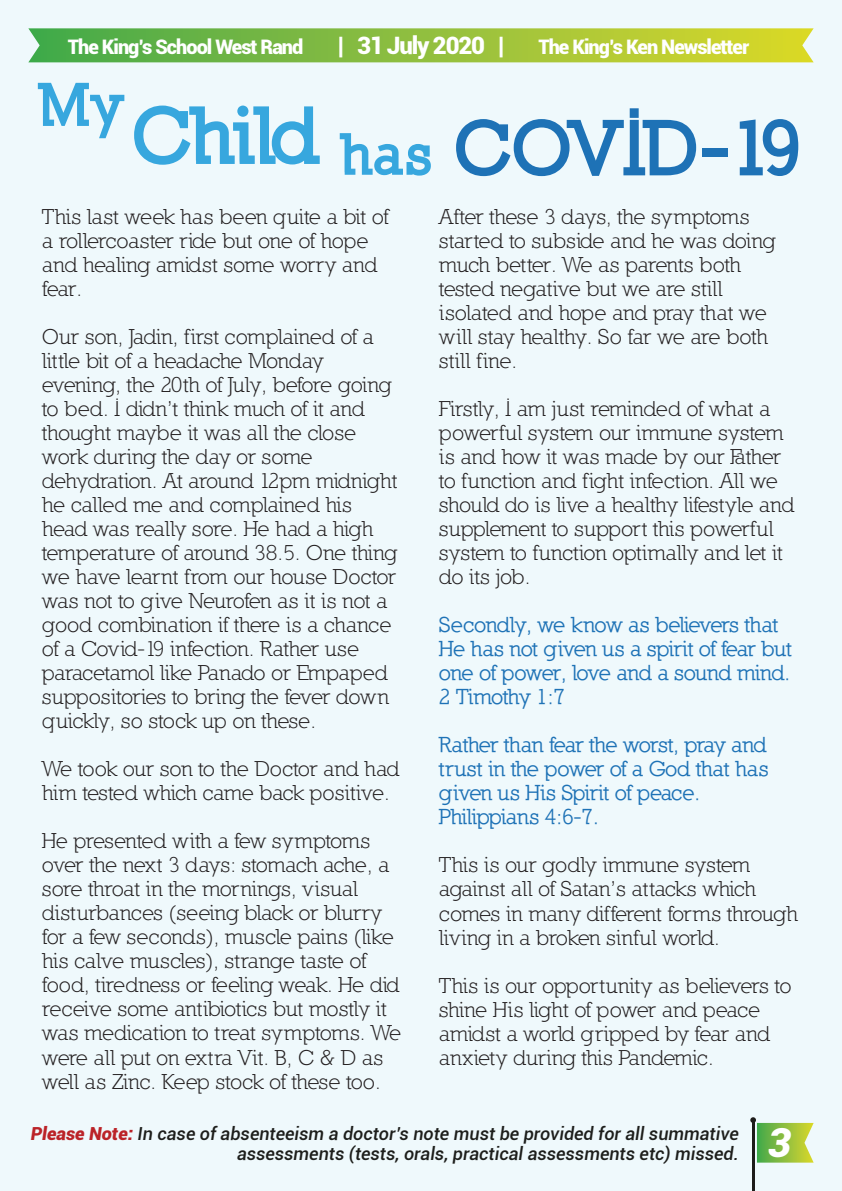
<style>
.page{position:relative;width:842px;height:1191px;background:#eff9fc}
.page>*{position:absolute;margin:0;border:0;box-sizing:border-box;transform-origin:0 0}
.t1{font:900 74.6px "Nilland";letter-spacing:-.05em;color:#1e72b6}
.t2{font:900 58px "Nilland";color:#37a7de}
.t3{font:italic 900 40px "Roboto";color:#fff}
.t4{font:900 24px "Roboto";letter-spacing:-.05em;color:#fff}
.t5{font:22px/24px "Nilland";letter-spacing:-.025em;color:#231f20}
.t6{font:700 22px/24px "Nilland";letter-spacing:-.03em;color:#1e72b6}
.t7{font:900 20px "Roboto";letter-spacing:-.05em;color:#fff}
.t8{font:italic 500 18px/19.6px "Roboto";color:#1d1e1b;text-align:right}
.s1{font-size:56px;color:#37a7de}
.s2{font-weight:900;color:#bb2328}
</style>
<div class="page">
<hr style="left:752px;top:1120px;width:2px;height:71px;background:#1d1c1a">
<svg style="left:750px;top:1117px;width:64px;height:45px"></svg>
<svg style="left:28px;top:28px;width:786px;height:34px;background:#92c141"></svg>
<p class="t7" style="left:68px;top:32px;width:237px">The King’s School West Rand</p>
<p class="t4" style="left:338px;top:28px;width:168px">| 31 July 2020 |</p>
<p class="t7" style="left:538px;top:32px;width:212px">The King’s Ken Newsletter</p>
<h2 class="t2" style="left:39px;top:68px;width:89px">My</h2>
<h1 class="t1" style="left:132px;top:101px;width:675px"><sup>Child</sup> <span class="s1">has</span> COVID-19</h1>
<p class="t5" style="left:42px;top:204px;width:348px">This last week has been quite a bit of a rollercoaster ride but one of hope and healing amidst some worry and fear.</p>
<p class="t5" style="left:42px;top:324px;width:357px">Our son, Jadin, first complained of a little bit of a headache Monday evening, the 20th of July, before going to bed. I didn’t think much of it and thought maybe it was all the close work during the day or some dehydration. At around 12pm midnight he called me and complained his head was really sore. He had a high temperature of around 38.5. One thing we have learnt from our house Doctor was not to give Neurofen as it is not a good combination if there is a chance of a Covid-19 infection. Rather use paracetamol like Panado or Empaped suppositories to bring the fever down quickly, so stock up on these.</p>
<p class="t5" style="left:42px;top:757px;width:359px">We took our son to the Doctor and had him tested which came back positive.</p>
<p class="t5" style="left:42px;top:829px;width:361px">He presented with a few symptoms over the next 3 days: stomach ache, a sore throat in the mornings, visual disturbances (seeing black or blurry for a few seconds), muscle pains (like his calve muscles), strange taste of food, tiredness or feeling weak. He did receive some antibiotics but mostly it was medication to treat symptoms. We were all put on extra Vit. B, C &amp; D as well as Zinc. Keep stock of these too.</p>
<p class="t5" style="left:439px;top:205px;width:338px">After these 3 days, the symptoms started to subside and he was doing much better. We as parents both tested negative but we are still isolated and hope and pray that we will stay healthy. So far we are both still fine.</p>
<p class="t5" style="left:439px;top:397px;width:357px">Firstly, I am just reminded of what a powerful system our immune system is and how it was made by our Father to function and fight infection. All we should do is live a healthy lifestyle and supplement to support this powerful system to function optimally and let it do its job.</p>
<p class="t6" style="left:439px;top:613px;width:354px">Secondly, we know as believers that<br>He has not given us a spirit of fear but one of power, love and a sound mind.<br>2 Timothy 1:7</p>
<p class="t6" style="left:439px;top:733px;width:331px">Rather than fear the worst, pray and trust in the power of a God that has given us His Spirit of peace.<br>Philippians 4:6-7.</p>
<p class="t5" style="left:439px;top:853px;width:361px">This is our godly immune system against all of Satan’s attacks which comes in many different forms through living in a broken sinful world.</p>
<p class="t5" style="left:439px;top:973px;width:354px">This is our opportunity as believers to shine His light of power and peace amidst a world gripped by fear and anxiety during this Pandemic.</p>
<p class="t8" style="left:31px;top:1123px;width:710px"><span class="s2">Please Note:</span> In case of absenteeism a doctor’s note must be provided for all summative assessments (tests, orals, practical assessments etc) missed.</p>
<h3 class="t3" style="left:768px;top:1114px;width:25px">3</h3>
</div>
